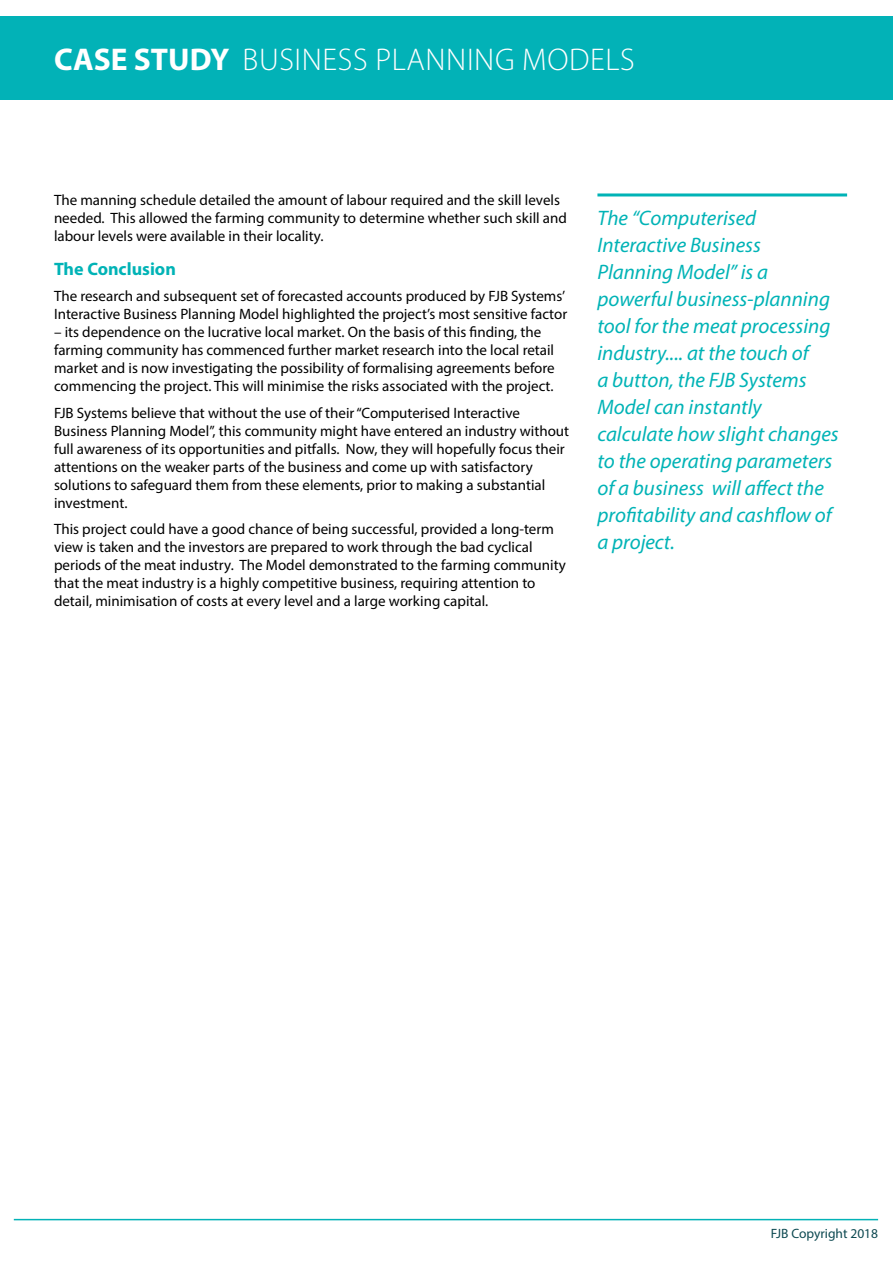
<style>
.page{position:relative;width:893px;height:1263px;background:#fff}
.page>*{position:absolute;margin:0;border:0;box-sizing:border-box;transform-origin:0 0}
.t1{font:300 31.5px "Myriad Pro";letter-spacing:.02em;color:#fff}
.t2{font:italic 21px/27px "Myriad Pro";color:#00b3b6}
.t3{font:700 18px "Myriad Pro";color:#00b3b6}
.t4{font:15px/18px "Myriad Pro";color:#000}
.t5{font:13.5px "Myriad Pro";color:#0d4951}
.s1{font-weight:700}
</style>
<div class="page">
<hr style="left:14px;top:1219px;width:864px;height:1px;background:#02b2b7">
<div style="left:0;top:16px;width:893px;height:84px;background:#02b2b7"></div>
<hr style="left:597px;top:193px;width:250px;height:3px;background:#00b3b6">
<h1 class="t1" style="left:54px;top:40px;width:582px"><span class="s1">CASE STUDY</span> BUSINESS PLANNING MODELS</h1>
<p class="t4" style="left:54px;top:190px;width:514px">The manning schedule detailed the amount of labour required and the skill levels needed. This allowed the farming community to determine whether such skill and labour levels were available in their locality.</p>
<p class="t3" style="left:54px;top:257px;width:123px">The Conclusion</p>
<p class="t4" style="left:54px;top:287px;width:515px">The research and subsequent set of forecasted accounts produced by FJB Systems’<br>Interactive Business Planning Model highlighted the project’s most sensitive factor</p>
<p class="t4" style="left:54px;top:323px;width:502px">– its dependence on the lucrative local market. On the basis of this finding, the farming community has commenced further market research into the local retail market and is now investigating the possibility of formalising agreements before commencing the project. This will minimise the risks associated with the project.</p>
<p class="t4" style="left:54px;top:403px;width:517px">FJB Systems believe that without the use of their “Computerised Interactive Business Planning Model”, this community might have entered an industry without full awareness of its opportunities and pitfalls. Now, they will hopefully focus their attentions on the weaker parts of the business and come up with satisfactory solutions to safeguard them from these elements, prior to making a substantial investment.</p>
<p class="t4" style="left:54px;top:520px;width:513px">This project could have a good chance of being successful, provided a long-term view is taken and the investors are prepared to work through the bad cyclical periods of the meat industry. The Model demonstrated to the farming community that the meat industry is a highly competitive business, requiring attention to detail, minimisation of costs at every level and a large working capital.</p>
<p class="t2" style="left:597px;top:204px;width:243px">The “Computerised<br>Interactive Business<br>Planning Model” is a powerful business-planning tool for the meat processing industry.... at the touch of<br>a button, the FJB Systems<br>Model can instantly calculate how slight changes to the operating parameters of a business will affect the profitability and cashflow of a project.</p>
<p class="t5" style="left:771px;top:1225px;width:109px">FJB Copyright 2018</p>
</div>
